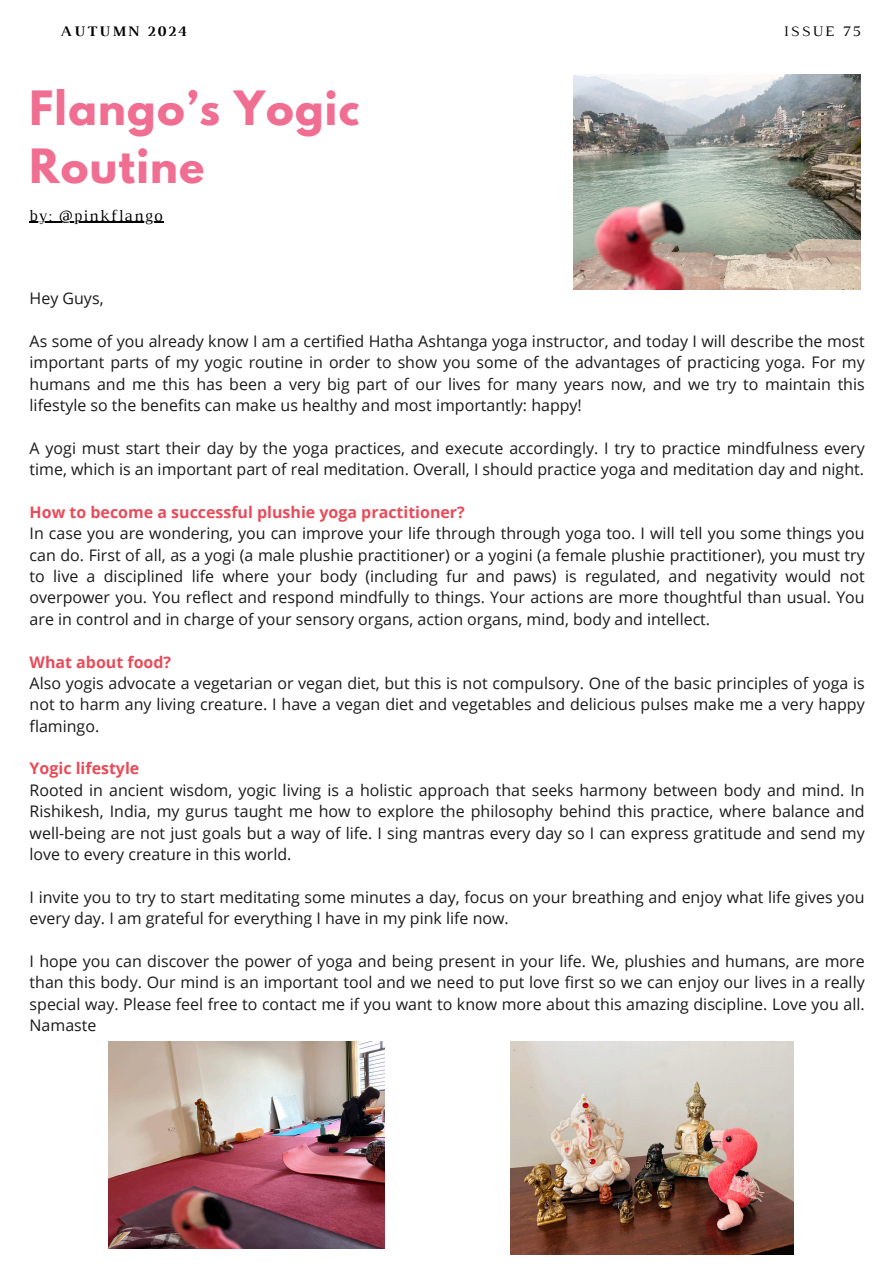
<style>
.page{position:relative;width:894px;height:1264px;background:#fff}
.page>*{position:absolute;margin:0;border:0;box-sizing:border-box;transform-origin:0 0}
.t1{font:700 41.85px/58.5px "League Spartan";letter-spacing:.03em;color:#f06e91}
.t2{font:16.35px "Luthier";letter-spacing:.07em;color:#000}
.t3{font:15.9px/21.3px "Open Sans";color:#1a1a1a;text-align:justify}
.t4{font:700 15.9px "Open Sans";color:#e94b59}
.t5{font:700 14.85px "Luthier";letter-spacing:.14em;color:#000}
.t6{font:14.85px "Luthier";letter-spacing:.14em;color:#000}
</style>
<div class="page">
<img style="left:108px;top:1041px;width:276px;height:207px">
<img style="left:510px;top:1041px;width:283px;height:213px">
<img style="left:573px;top:74px;width:287px;height:215px">
<hr style="left:30px;top:222px;width:134px;height:1px;background:#000">
<p class="t5" style="left:61px;top:25px;width:127px">AUTUMN 2024</p>
<p class="t6" style="left:783px;top:25px;width:79px">ISSUE 75</p>
<p class="t1" style="left:30px;top:84px;width:331px">Flango’s Yogic<br>Routine</p>
<p class="t2" style="left:30px;top:209px;width:134px">by: @pinkflango</p>
<p class="t3" style="left:30px;top:287px;width:75px">Hey Guys,</p>
<p class="t3" style="left:30px;top:330px;width:836px">As some of you already know I am a certified Hatha Ashtanga yoga instructor, and today I will describe the most important parts of my yogic routine in order to show you some of the advantages of practicing yoga. For my humans and me this has been a very big part of our lives for many years now, and we try to maintain this lifestyle so the benefits can make us healthy and most importantly: happy!</p>
<p class="t3" style="left:30px;top:437px;width:836px">A yogi must start their day by the yoga practices, and execute accordingly. I try to practice mindfulness every time, which is an important part of real meditation. Overall, I should practice yoga and meditation day and night.</p>
<p class="t4" style="left:30px;top:501px;width:436px">How to become a successful plushie yoga practitioner?</p>
<p class="t3" style="left:30px;top:522px;width:836px">In case you are wondering, you can improve your life through through yoga too. I will tell you some things you can do. First of all, as a yogi (a male plushie practitioner) or a yogini (a female plushie practitioner), you must try to live a disciplined life where your body (including fur and paws) is regulated, and negativity would not overpower you. You reflect and respond mindfully to things. Your actions are more thoughtful than usual. You are in control and in charge of your sensory organs, action organs, mind, body and intellect.</p>
<p class="t4" style="left:30px;top:650px;width:143px">What about food?</p>
<p class="t3" style="left:30px;top:672px;width:836px">Also yogis advocate a vegetarian or vegan diet, but this is not compulsory. One of the basic principles of yoga is not to harm any living creature. I have a vegan diet and vegetables and delicious pulses make me a very happy flamingo.</p>
<p class="t4" style="left:30px;top:757px;width:111px">Yogic lifestyle</p>
<p class="t3" style="left:30px;top:779px;width:836px">Rooted in ancient wisdom, yogic living is a holistic approach that seeks harmony between body and mind. In Rishikesh, India, my gurus taught me how to explore the philosophy behind this practice, where balance and well-being are not just goals but a way of life. I sing mantras every day so I can express gratitude and send my love to every creature in this world.</p>
<p class="t3" style="left:30px;top:886px;width:836px">I invite you to try to start meditating some minutes a day, focus on your breathing and enjoy what life gives you every day. I am grateful for everything I have in my pink life now.</p>
<p class="t3" style="left:30px;top:950px;width:836px">I hope you can discover the power of yoga and being present in your life. We, plushies and humans, are more than this body. Our mind is an important tool and we need to put love first so we can enjoy our lives in a really special way. Please feel free to contact me if you want to know more about this amazing discipline. Love you all.<br>Namaste</p>
</div>
